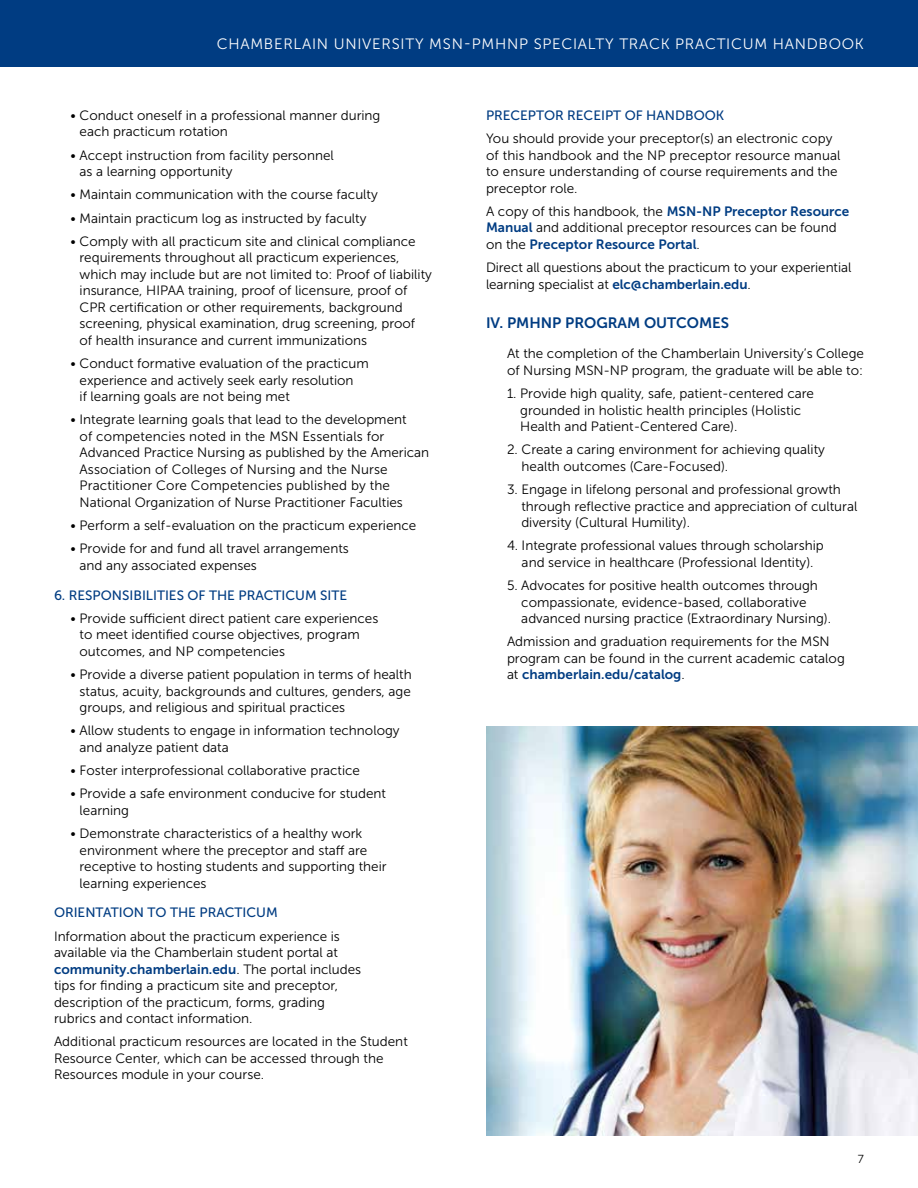
<style>
.page{position:relative;width:918px;height:1188px;background:#fff}
.page>*{position:absolute;margin:0;border:0;box-sizing:border-box;transform-origin:0 0}
.t1{font:15px "Museo Sans 300";letter-spacing:.05em;color:#fff}
.H2_-_Museo{font:15px "Museo Sans 700";color:#003c82}
.Body_-_Indent_1{font:13.5px/16.5px "Museo Sans 300";color:#000}
.Body_-_Museo{font:13.5px/16.5px "Museo Sans 300";color:#000}
.H3_-_Museo{font:13.5px "Museo Sans 500";color:#003c82}
.t2{font:11.7px "Museo Sans 300";color:#000}
.s1{font-family:"Museo Sans 700";color:#003c82}
</style>
<div class="page">
<div style="left:0;top:0;width:918px;height:67px;background:#003c82"></div>
<img style="left:487px;top:727px;width:431px;height:408px">
<p class="t1" style="left:217px;top:35px;width:649px">CHAMBERLAIN UNIVERSITY MSN-PMHNP SPECIALTY TRACK PRACTICUM HANDBOOK</p>
<p class="Body_-_Indent_1" style="left:80px;top:107px;width:302px;text-indent:-9px">• Conduct oneself in a professional manner during each practicum rotation</p>
<p class="Body_-_Indent_1" style="left:80px;top:147px;width:256px;text-indent:-9px">• Accept instruction from facility personnel as a learning opportunity</p>
<p class="Body_-_Indent_1" style="left:70px;top:187px;width:309px">• Maintain communication with the course faculty</p>
<p class="Body_-_Indent_1" style="left:70px;top:210px;width:298px">• Maintain practicum log as instructed by faculty</p>
<p class="Body_-_Indent_1" style="left:80px;top:233px;width:354px;text-indent:-9px">• Comply with all practicum site and clinical compliance requirements throughout all practicum experiences, which may include but are not limited to: Proof of liability insurance, HIPAA training, proof of licensure, proof of CPR certification or other requirements, background screening, physical examination, drug screening, proof<br>of health insurance and current immunizations</p>
<p class="Body_-_Indent_1" style="left:80px;top:355px;width:291px;text-indent:-9px">• Conduct formative evaluation of the practicum experience and actively seek early resolution<br>if learning goals are not being met</p>
<p class="Body_-_Indent_1" style="left:80px;top:412px;width:351px;text-indent:-9px">• Integrate learning goals that lead to the development<br>of competencies noted in the MSN Essentials for Advanced Practice Nursing as published by the American Association of Colleges of Nursing and the Nurse Practitioner Core Competencies published by the National Organization of Nurse Practitioner Faculties</p>
<p class="Body_-_Indent_1" style="left:70px;top:517px;width:347px">• Perform a self-evaluation on the practicum experience</p>
<p class="Body_-_Indent_1" style="left:80px;top:541px;width:271px;text-indent:-9px">• Provide for and fund all travel arrangements and any associated expenses</p>
<p class="H3_-_Museo" style="left:54px;top:588px;width:295px">6. RESPONSIBILITIES OF THE PRACTICUM SITE</p>
<p class="Body_-_Indent_1" style="left:80px;top:610px;width:300px;text-indent:-9px">• Provide sufficient direct patient care experiences to meet identified course objectives, program outcomes, and NP competencies</p>
<p class="Body_-_Indent_1" style="left:80px;top:666px;width:334px;text-align:justify;text-indent:-9px">• Provide a diverse patient population in terms of health status, acuity, backgrounds and cultures, genders, age groups, and religious and spiritual practices</p>
<p class="Body_-_Indent_1" style="left:80px;top:723px;width:322px;text-indent:-9px">• Allow students to engage in information technology and analyze patient data</p>
<p class="Body_-_Indent_1" style="left:70px;top:762px;width:291px">• Foster interprofessional collaborative practice</p>
<p class="Body_-_Indent_1" style="left:80px;top:786px;width:308px;text-indent:-9px">• Provide a safe environment conducive for student learning</p>
<p class="Body_-_Indent_1" style="left:80px;top:825px;width:309px;text-indent:-9px">• Demonstrate characteristics of a healthy work environment where the preceptor and staff are receptive to hosting students and supporting their learning experiences</p>
<p class="H3_-_Museo" style="left:54px;top:905px;width:225px">ORIENTATION TO THE PRACTICUM</p>
<p class="Body_-_Museo" style="left:54px;top:928px;width:309px">Information about the practicum experience is available via the Chamberlain student portal at <span class="s1">community.chamberlain.edu</span>. The portal includes tips for finding a practicum site and preceptor, description of the practicum, forms, grading rubrics and contact information.</p>
<p class="Body_-_Museo" style="left:54px;top:1034px;width:355px">Additional practicum resources are located in the Student<br>Resource Center, which can be accessed through the<br>Resources module in your course.</p>
<p class="H3_-_Museo" style="left:486px;top:108px;width:240px">PRECEPTOR RECEIPT OF HANDBOOK</p>
<p class="Body_-_Museo" style="left:486px;top:130px;width:356px">You should provide your preceptor(s) an electronic copy of this handbook and the NP preceptor resource manual to ensure understanding of course requirements and the preceptor role.</p>
<p class="Body_-_Museo" style="left:486px;top:203px;width:365px">A copy of this handbook, the <span class="s1">MSN-NP Preceptor Resource<br>Manual</span> and additional preceptor resources can be found on the <span class="s1">Preceptor Resource Portal</span>.</p>
<p class="Body_-_Museo" style="left:486px;top:259px;width:367px">Direct all questions about the practicum to your experiential learning specialist at <span class="s1">elc@chamberlain.edu</span>.</p>
<p class="H2_-_Museo" style="left:486px;top:315px;width:245px">IV. PMHNP PROGRAM OUTCOMES</p>
<p class="Body_-_Museo" style="left:507px;top:346px;width:359px">At the completion of the Chamberlain University’s College of Nursing MSN-NP program, the graduate will be able to:</p>
<p class="Body_-_Museo" style="left:520px;top:385px;width:295px;text-indent:-13px">1. Provide high quality, safe, patient-centered care grounded in holistic health principles (Holistic<br>Health and Patient-Centered Care).</p>
<p class="Body_-_Museo" style="left:522px;top:442px;width:305px;text-indent:-15px">2. Create a caring environment for achieving quality health outcomes (Care-Focused).</p>
<p class="Body_-_Museo" style="left:521px;top:481px;width:337px;text-indent:-14px">3. Engage in lifelong personal and professional growth through reflective practice and appreciation of cultural diversity (Cultural Humility).</p>
<p class="Body_-_Museo" style="left:507px;top:538px;width:318px;text-align:center">4. Integrate professional values through scholarship and service in healthcare (Professional Identity).</p>
<p class="Body_-_Museo" style="left:521px;top:577px;width:311px;text-indent:-14px">5. Advocates for positive health outcomes through compassionate, evidence-based, collaborative advanced nursing practice (Extraordinary Nursing).</p>
<p class="Body_-_Museo" style="left:507px;top:634px;width:339px">Admission and graduation requirements for the MSN program can be found in the current academic catalog at <span class="s1">chamberlain.edu/catalog</span>.</p>
<p class="t2" style="left:858px;top:1153px;width:8px">7</p>
</div>
